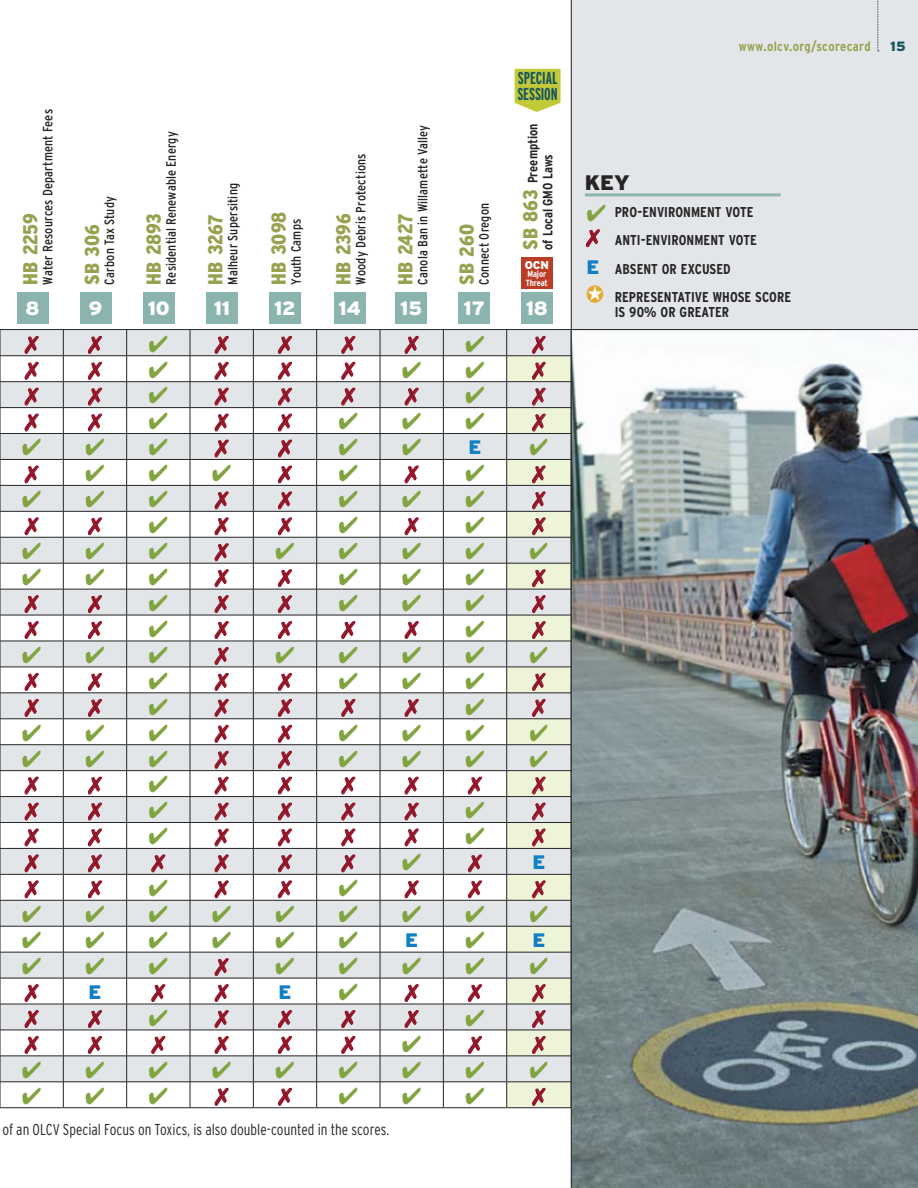
<style>
.page{position:relative;width:918px;height:1188px;background:#fff}
.page>*{position:absolute;margin:0;border:0;box-sizing:border-box;transform-origin:0 0}
.t1{font:900 21px "Interstate";color:#272425}
.t2{font:900 condensed 20.25px "Interstate";letter-spacing:-.01em;color:#98a14e}
.t3{font:900 19.5px "Interstate";color:#107fc4}
.t4{font:900 19.35px "Interstate";color:#fff}
.t5{font:700 extra-condensed 17.25px/15.6px "Interstate";letter-spacing:-.005em;color:#18565d}
.t6{font:300 condensed 15.75px "Interstate";color:#272425;scale:.95 1}
.t7{font:700 condensed 14.25px/28.5px "Interstate";letter-spacing:.005em;color:#272425}
.t8{font:condensed 13.5px "Interstate";letter-spacing:.01em;color:#272425}
.t9{font:700 condensed 13.5px/15px "Interstate";color:#272425}
.t10{font:700 condensed 13.5px "Interstate";letter-spacing:.025em;color:#98a14e}
.t11{font:900 13.5px "Interstate";color:#18565d}
.t12{font:900 11.25px "Interstate";color:#fff}
.t13{font:700 condensed 9px/8.2px "Interstate";letter-spacing:-.015em;color:#fff}
.s1{font-weight:900;font-size:20.25px;color:#98a14e}
.s2{color:#81a340}
.s3{color:#921427}
.s4{font-weight:900;font-stretch:normal;font-size:19.5px;color:#107fc4}
</style>
<div class="page">
<svg style="left:515px;top:69px;width:46px;height:43px;background:#c9d050"></svg>
<div style="left:572px;top:0;width:346px;height:330px;background:#e3e6e9"></div>
<svg style="left:878px;top:1px;width:1px;height:51px"></svg>
<svg style="left:1px;top:330px;width:570px;height:752px;fill:#e3e6e9"></svg>
<hr style="left:507px;top:355px;width:64px;height:1px;background:#272425">
<hr style="left:507px;top:381px;width:64px;height:1px;background:#272425">
<hr style="left:507px;top:407px;width:64px;height:1px;background:#272425">
<hr style="left:507px;top:433px;width:64px;height:1px;background:#272425">
<hr style="left:507px;top:459px;width:64px;height:1px;background:#272425">
<hr style="left:507px;top:485px;width:64px;height:1px;background:#272425">
<hr style="left:507px;top:511px;width:64px;height:1px;background:#272425">
<hr style="left:507px;top:537px;width:64px;height:1px;background:#272425">
<hr style="left:507px;top:563px;width:64px;height:1px;background:#272425">
<hr style="left:507px;top:589px;width:64px;height:1px;background:#272425">
<hr style="left:507px;top:615px;width:64px;height:1px;background:#272425">
<hr style="left:507px;top:641px;width:64px;height:1px;background:#272425">
<hr style="left:507px;top:667px;width:64px;height:1px;background:#272425">
<hr style="left:507px;top:693px;width:64px;height:1px;background:#272425">
<hr style="left:507px;top:719px;width:64px;height:1px;background:#272425">
<hr style="left:507px;top:744px;width:64px;height:1px;background:#272425">
<hr style="left:507px;top:770px;width:64px;height:1px;background:#272425">
<hr style="left:507px;top:796px;width:64px;height:1px;background:#272425">
<hr style="left:507px;top:822px;width:64px;height:1px;background:#272425">
<hr style="left:507px;top:848px;width:64px;height:1px;background:#272425">
<hr style="left:507px;top:874px;width:64px;height:1px;background:#272425">
<hr style="left:507px;top:900px;width:64px;height:1px;background:#272425">
<hr style="left:507px;top:926px;width:64px;height:1px;background:#272425">
<hr style="left:507px;top:952px;width:64px;height:1px;background:#272425">
<hr style="left:507px;top:978px;width:64px;height:1px;background:#272425">
<hr style="left:507px;top:1004px;width:64px;height:1px;background:#272425">
<hr style="left:507px;top:1030px;width:64px;height:1px;background:#272425">
<hr style="left:507px;top:1056px;width:64px;height:1px;background:#272425">
<hr style="left:507px;top:1082px;width:64px;height:1px;background:#272425">
<hr style="left:507px;top:1107px;width:64px;height:1px;background:#272425">
<hr style="left:0;top:355px;width:63px;height:1px;background:#272425">
<hr style="left:0;top:381px;width:63px;height:1px;background:#272425">
<hr style="left:0;top:407px;width:63px;height:1px;background:#272425">
<hr style="left:0;top:433px;width:63px;height:1px;background:#272425">
<hr style="left:0;top:459px;width:63px;height:1px;background:#272425">
<hr style="left:0;top:485px;width:63px;height:1px;background:#272425">
<hr style="left:0;top:511px;width:63px;height:1px;background:#272425">
<hr style="left:0;top:537px;width:63px;height:1px;background:#272425">
<hr style="left:0;top:563px;width:63px;height:1px;background:#272425">
<hr style="left:0;top:589px;width:63px;height:1px;background:#272425">
<hr style="left:0;top:615px;width:63px;height:1px;background:#272425">
<hr style="left:0;top:641px;width:63px;height:1px;background:#272425">
<hr style="left:0;top:667px;width:63px;height:1px;background:#272425">
<hr style="left:0;top:693px;width:63px;height:1px;background:#272425">
<hr style="left:0;top:719px;width:63px;height:1px;background:#272425">
<hr style="left:0;top:744px;width:63px;height:1px;background:#272425">
<hr style="left:0;top:770px;width:63px;height:1px;background:#272425">
<hr style="left:0;top:796px;width:63px;height:1px;background:#272425">
<hr style="left:0;top:822px;width:63px;height:1px;background:#272425">
<hr style="left:0;top:848px;width:63px;height:1px;background:#272425">
<hr style="left:0;top:874px;width:63px;height:1px;background:#272425">
<hr style="left:0;top:900px;width:63px;height:1px;background:#272425">
<hr style="left:0;top:926px;width:63px;height:1px;background:#272425">
<hr style="left:0;top:952px;width:63px;height:1px;background:#272425">
<hr style="left:0;top:978px;width:63px;height:1px;background:#272425">
<hr style="left:0;top:1004px;width:63px;height:1px;background:#272425">
<hr style="left:0;top:1030px;width:63px;height:1px;background:#272425">
<hr style="left:0;top:1056px;width:63px;height:1px;background:#272425">
<hr style="left:0;top:1082px;width:63px;height:1px;background:#272425">
<svg style="left:0;top:330px;width:1px;height:777px"></svg>
<hr style="left:0;top:1107px;width:63px;height:1px;background:#272425">
<hr style="left:585px;top:193px;width:196px;height:3px;background:#8cb4ae">
<svg style="left:586px;top:229px;width:15px;height:18px"></svg>
<svg style="left:587px;top:285px;width:16px;height:18px"></svg>
<img style="left:572px;top:330px;width:346px;height:858px">
<div style="left:17px;top:293px;width:32px;height:31px;background:#8cb4ae"></div>
<div style="left:143px;top:293px;width:32px;height:31px;background:#8cb4ae"></div>
<div style="left:80px;top:293px;width:32px;height:31px;background:#8cb4ae"></div>
<div style="left:206px;top:293px;width:32px;height:31px;background:#8cb4ae"></div>
<div style="left:269px;top:293px;width:32px;height:31px;background:#8cb4ae"></div>
<div style="left:334px;top:293px;width:31px;height:31px;background:#8cb4ae"></div>
<div style="left:458px;top:293px;width:32px;height:31px;background:#8cb4ae"></div>
<div style="left:395px;top:293px;width:32px;height:31px;background:#8cb4ae"></div>
<hr style="left:0;top:329px;width:918px;height:1px;background:#272425">
<div style="left:521px;top:257px;width:32px;height:32px;background:#bb3d26"></div>
<div style="left:521px;top:293px;width:32px;height:31px;background:#8cb4ae"></div>
<hr style="left:571px;top:0;width:1px;height:1188px;background:#272425">
<svg style="left:23px;top:330px;width:525px;height:778px"></svg>
<p class="t5" style="left:517px;top:70px;width:42px">SPECIAL<br>SESSION</p>
<p class="t10" style="left:739px;top:39px;width:134px">WWW.OLCV.ORG/SCORECARD</p>
<p class="t11" style="left:890px;top:39px;width:17px">15</p>
<p class="t8" style="left:40px;top:285px;width:177px;rotate:-90deg">Water Resources Department Fees</p>
<p class="t9" style="left:525px;top:250px;width:128px;rotate:-90deg"><span class="s1">SB 863</span> PREEMPTION<br>OF LOCAL GMO LAWS</p>
<p class="t12" style="left:525px;top:259px;width:9px">OCN</p>
<p class="t13" style="left:526px;top:270px;width:23px">MAJOR<br>THREAT</p>
<h3 class="t4" style="left:526px;top:297px;width:24px">18</h3>
<p class="t8" style="left:415px;top:285px;width:161px;rotate:-90deg">Canola Ban in Willamette Valley</p>
<p class="t8" style="left:163px;top:285px;width:154px;rotate:-90deg">Residential Renewable Energy</p>
<p class="t8" style="left:353px;top:285px;width:132px;rotate:-90deg">Woody Debris Protections</p>
<h1 class="t1" style="left:585px;top:170px;width:46px">KEY</h1>
<p class="t7" style="left:586px;top:197px;width:106px"><span class="s2">✔</span> PRO-ENVIRONMEN</p>
<p class="t7" style="left:715px;top:197px;width:39px">T VOTE</p>
<p class="t7" style="left:586px;top:226px;width:109px"><span class="s3">✗</span> ANTI-ENVIRONMEN</p>
<p class="t8" style="left:225px;top:285px;width:103px;rotate:-90deg">Malheur Supersiting</p>
<p class="t8" style="left:102px;top:285px;width:90px;rotate:-90deg">Carbon Tax Study</p>
<p class="t8" style="left:476px;top:285px;width:83px;rotate:-90deg">Connect Oregon</p>
<h2 class="t2" style="left:268px;top:285px;width:75px;rotate:-90deg">HB 3098</h2>
<p class="t8" style="left:289px;top:285px;width:67px;rotate:-90deg">Youth Camps</p>
<h2 class="t2" style="left:332px;top:285px;width:73px;rotate:-90deg">HB 2396</h2>
<h2 class="t2" style="left:19px;top:285px;width:73px;rotate:-90deg">HB 2259</h2>
<h2 class="t2" style="left:142px;top:285px;width:73px;rotate:-90deg">HB 2893</h2>
<h2 class="t2" style="left:394px;top:285px;width:72px;rotate:-90deg">HB 2427</h2>
<h2 class="t2" style="left:204px;top:285px;width:72px;rotate:-90deg">HB 3267</h2>
<h2 class="t2" style="left:81px;top:285px;width:62px;rotate:-90deg">SB 306</h2>
<h2 class="t2" style="left:455px;top:285px;width:62px;rotate:-90deg">SB 260</h2>
<p class="t7" style="left:586px;top:226px;width:170px;text-indent:132px">T VOTE<br><span class="s4">E</span> ABSENT OR EXCUSED</p>
<p class="t7" style="left:615px;top:283px;width:178px">REPRESENTATIVE WHOSE SCORE</p>
<h3 class="t4" style="left:26px;top:297px;width:16px">8</h3>
<h3 class="t4" style="left:89px;top:297px;width:15px">9</h3>
<h3 class="t4" style="left:148px;top:297px;width:23px">10</h3>
<h3 class="t4" style="left:214px;top:297px;width:18px">11</h3>
<h3 class="t4" style="left:274px;top:297px;width:23px">12</h3>
<h3 class="t4" style="left:338px;top:297px;width:24px">14</h3>
<h3 class="t4" style="left:400px;top:297px;width:23px">15</h3>
<h3 class="t4" style="left:464px;top:297px;width:23px">17</h3>
<p class="t7" style="left:615px;top:298px;width:116px">IS 90% OR GREATER</p>
<h3 class="t3" style="left:469px;top:436px;width:12px">E</h3>
<h3 class="t3" style="left:532px;top:851px;width:12px">E</h3>
<h3 class="t3" style="left:89px;top:981px;width:12px">E</h3>
<h3 class="t3" style="left:279px;top:981px;width:12px">E</h3>
<h3 class="t3" style="left:405px;top:929px;width:12px">E</h3>
<h3 class="t3" style="left:465px;top:929px;width:79px"><span class="s2">✔</span> E</h3>
<p class="t6" style="left:2px;top:1121px;width:409px">of an OLCV Special Focus on Toxics, is also double-counted in the scores.</p>
</div>
